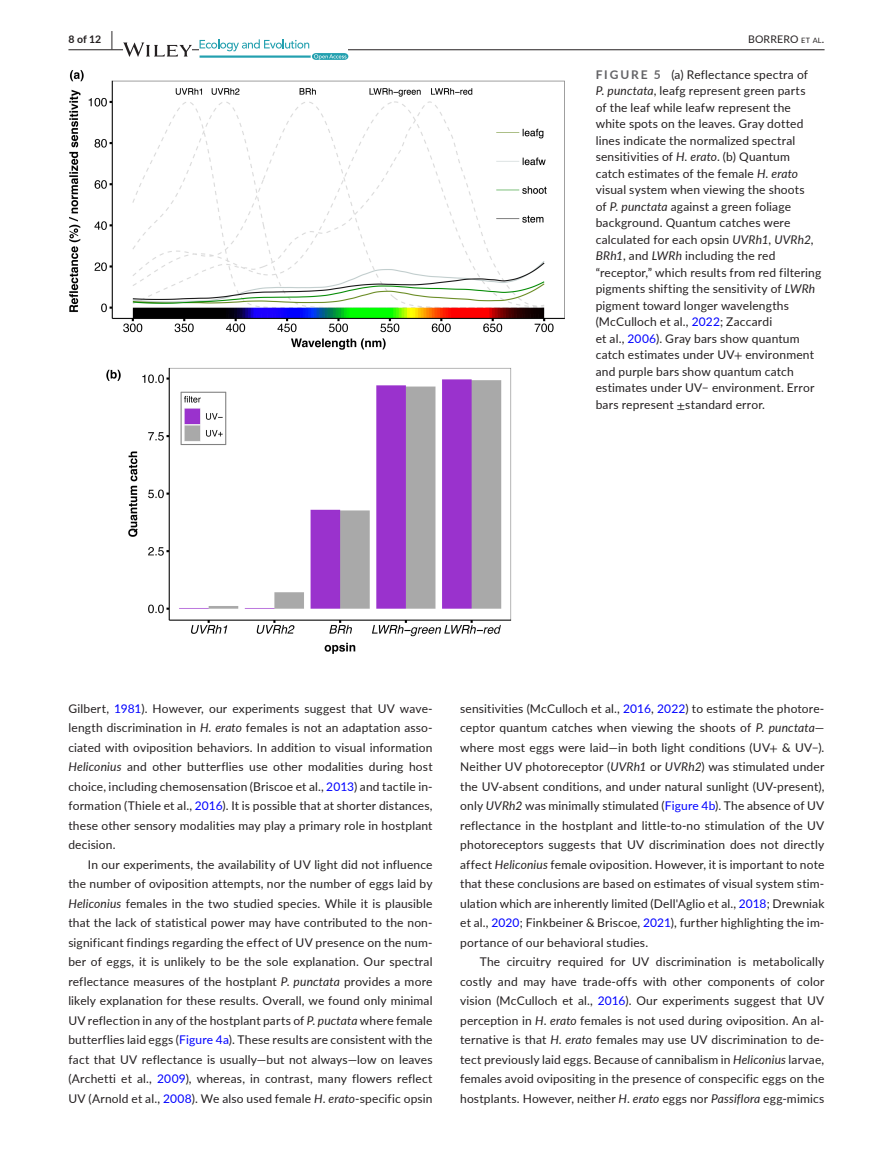
<style>
.page{position:relative;width:893px;height:1174px;background:#fff}
.page>*{position:absolute;margin:0;border:0;box-sizing:border-box;transform-origin:0 0}
.t1{font:12px/19.5px "Lato";letter-spacing:.015em;color:#231f20;text-align:justify}
.t2{font:10.5px "Lato";letter-spacing:.02em;color:#231f20}
.t3{font:700 10.5px "Lato";color:#231f20}
.s1{font-size:19.5px}
.s2{font-size:7.35px}
.s3{font-weight:700;color:#636366}
.s4{font-style:italic}
.s5{color:#00f}
.s6{font-family:"STIX"}
</style>
<div class="page">
<hr style="left:68px;top:49px;width:756px;height:1px;background:#231f20">
<svg style="left:123px;top:42px;width:69px;height:15px"></svg>
<svg style="left:200px;top:39px;width:148px;height:21px"></svg>
<img style="left:69px;top:70px;width:496px;height:584px">
<p class="t3" style="left:68px;top:31px;width:46px">8 of 12 <span class="s1">|</span></p>
<p class="t2" style="left:748px;top:31px;width:78px">BORRERO <span class="s2">et al</span>.</p>
<p class="t1" style="left:596px;top:66px;width:227px;line-height:16.5px;text-align:left"><span class="s3">FIGURE 5</span> (a) Reflectance spectra of<br><span class="s4">P. punctata</span>, leafg represent green parts<br>of the leaf while leafw represent the white spots on the leaves. Gray dotted lines indicate the normalized spectral sensitivities of <span class="s4">H. erato</span>. (b) Quantum catch estimates of the female <span class="s4">H. erato </span>visual system when viewing the shoots<br>of <span class="s4">P. punctata</span> against a green foliage background. Quantum catches were calculated for each opsin <span class="s4">UVRh1</span>, <span class="s4">UVRh2</span>, <span class="s4">BRh1</span>, and <span class="s4">LWRh</span> including the red “receptor,” which results from red filtering pigments shifting the sensitivity of <span class="s4">LWRh </span>pigment toward longer wavelengths (McCulloch et al., <span class="s5">2022</span>; Zaccardi<br>et al., <span class="s5">2006</span>). Gray bars show quantum catch estimates under UV<span class="s6">+</span> environment and purple bars show quantum catch estimates under UV− environment. Error bars represent <span class="s6">±</span>standard error.</p>
<p class="t1" style="left:68px;top:698px;width:366px">Gilbert, <span class="s5">1981</span>). However, our experiments suggest that UV wave&shy;length discrimination in <span class="s4">H. erato</span> females is not an adaptation asso&shy;ciated with oviposition behaviors. In addition to visual information <span class="s4">Heliconius</span> and other butterflies use other modalities during host choice, including chemosensation (Briscoe et al., <span class="s5">2013</span>) and tactile in&shy;formation (Thiele et al., <span class="s5">2016</span>). It is possible that at shorter distances, these other sensory modalities may play a primary role in hostplant decision.</p>
<p class="t1" style="left:68px;top:854px;width:366px;text-indent:20px">In our experiments, the availability of UV light did not influence the number of oviposition attempts, nor the number of eggs laid by <span class="s4">Heliconius</span> females in the two studied species. While it is plausible that the lack of statistical power may have contributed to the non&shy;significant findings regarding the effect of UV presence on the num&shy;ber of eggs, it is unlikely to be the sole explanation. Our spectral reflectance measures of the hostplant <span class="s4">P. punctata</span> provides a more likely explanation for these results. Overall, we found only minimal UV reflection in any of the hostplant parts of <span class="s4">P. puctata</span> where female butterflies laid eggs (<span class="s5">Figure 4a</span>). These results are consistent with the fact that UV reflectance is usually—but not always—low on leaves (Archetti et al., <span class="s5">2009</span>), whereas, in contrast, many flowers reflect UV (Arnold et al., <span class="s5">2008</span>). We also used female <span class="s4">H. erato</span>-specific opsin</p>
<p class="t1" style="left:460px;top:698px;width:366px">sensitivities (McCulloch et al., <span class="s5">2016</span>, <span class="s5">2022</span>) to estimate the photore&shy;ceptor quantum catches when viewing the shoots of <span class="s4">P. punctata</span>— where most eggs were laid—in both light conditions (UV<span class="s6">+</span> &amp; UV−).<br>Neither UV photoreceptor (<span class="s4">UVRh1</span> or <span class="s4">UVRh2</span>) was stimulated under the UV-absent conditions, and under natural sunlight (UV-present), only <span class="s4">UVRh2</span> was minimally stimulated (<span class="s5">Figure 4b</span>). The absence of UV reflectance in the hostplant and little-to-no stimulation of the UV photoreceptors suggests that UV discrimination does not directly affect <span class="s4">Heliconius</span> female oviposition. However, it is important to note that these conclusions are based on estimates of visual system stim&shy;ulation which are inherently limited (Dell'Aglio et al., <span class="s5">2018</span>; Drewniak et al., <span class="s5">2020</span>; Finkbeiner &amp; Briscoe, <span class="s5">2021</span>), further highlighting the im&shy;portance of our behavioral studies.</p>
<p class="t1" style="left:460px;top:951px;width:366px;text-indent:20px">The circuitry required for UV discrimination is metabolically costly and may have trade-offs with other components of color vision (McCulloch et al., <span class="s5">2016</span>). Our experiments suggest that UV perception in <span class="s4">H. erato</span> females is not used during oviposition. An al&shy;ternative is that <span class="s4">H. erato</span> females may use UV discrimination to de&shy;tect previously laid eggs. Because of cannibalism in <span class="s4">Heliconius</span> larvae, females avoid ovipositing in the presence of conspecific eggs on the hostplants. However, neither <span class="s4">H. erato</span> eggs nor <span class="s4">Passiflora</span> egg-mimics</p>
</div>
